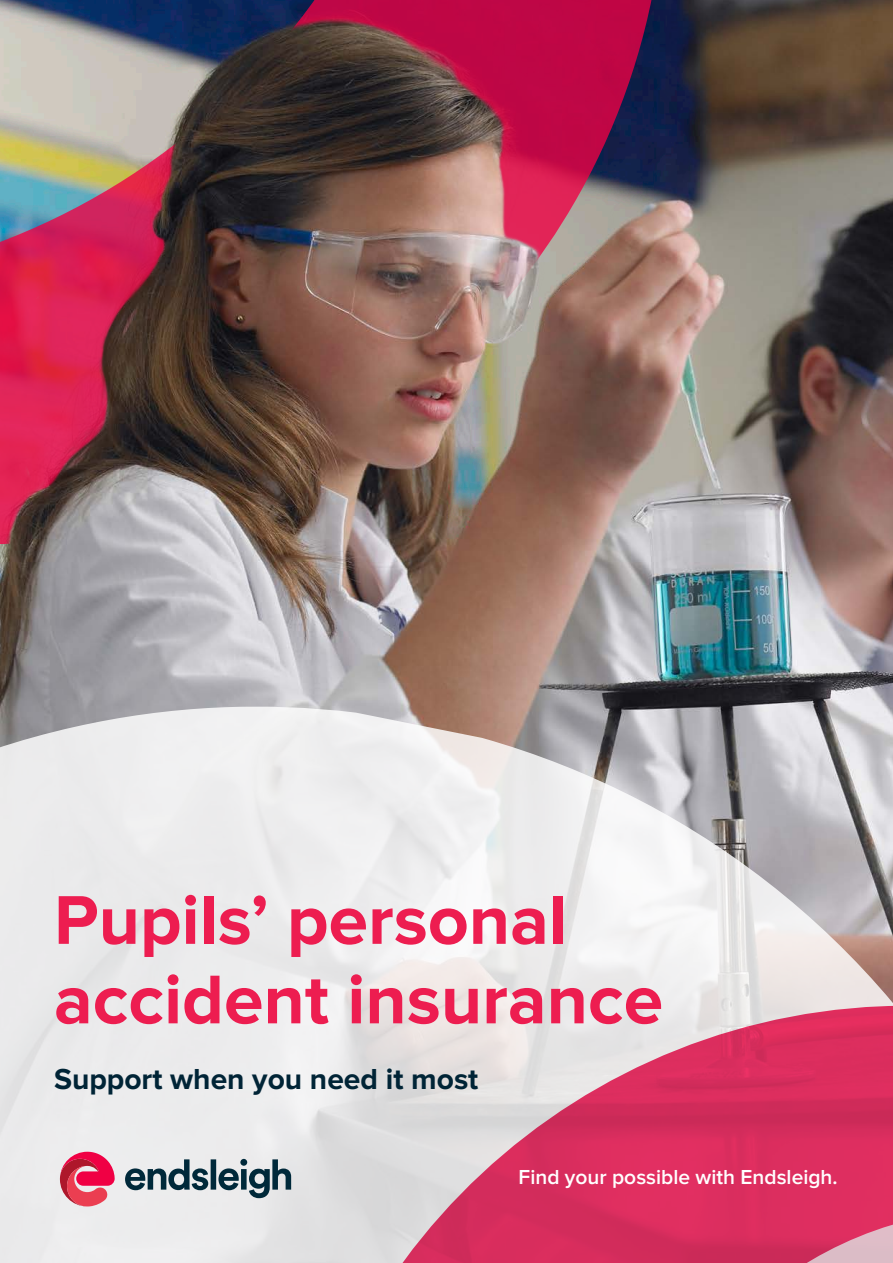
<style>
.page{position:relative;width:893px;height:1263px;background:#fff}
.page>*{position:absolute;margin:0;border:0;box-sizing:border-box;transform-origin:0 0}
.Body_Copy{font:700 71.4px/79.5px "Proxima Nova";color:#ed1d50}
.Body_Copy-2{font:700 30px "Proxima Nova";color:#002436}
.t1{font:600 21px "Proxima Nova";color:#fff}
</style>
<div class="page">
<img style="left:0;top:0;width:893px;height:701px">
<img style="left:0;top:0;width:693px;height:568px">
<svg style="left:0;top:701px;width:893px;height:562px;fill:#ebebec"></svg>
<svg style="left:60px;top:1152px;width:55px;height:54px;background:#e45c79"></svg>
<svg style="left:125px;top:1159px;width:139px;height:39px;background:#96a5ab"></svg>
<svg style="left:264px;top:988px;width:629px;height:275px;background:#de8fa5"></svg>
<svg style="left:628px;top:1209px;width:265px;height:54px;background:#d83f6a"></svg>
<p class="Body_Copy" style="left:54px;top:882px;width:611px">Pupils’ personal accident insurance</p>
<p class="Body_Copy-2" style="left:54px;top:1061px;width:426px">Support when you need it most</p>
<p class="t1" style="left:519px;top:1165px;width:321px">Find your possible with Endsleigh.</p>
</div>
